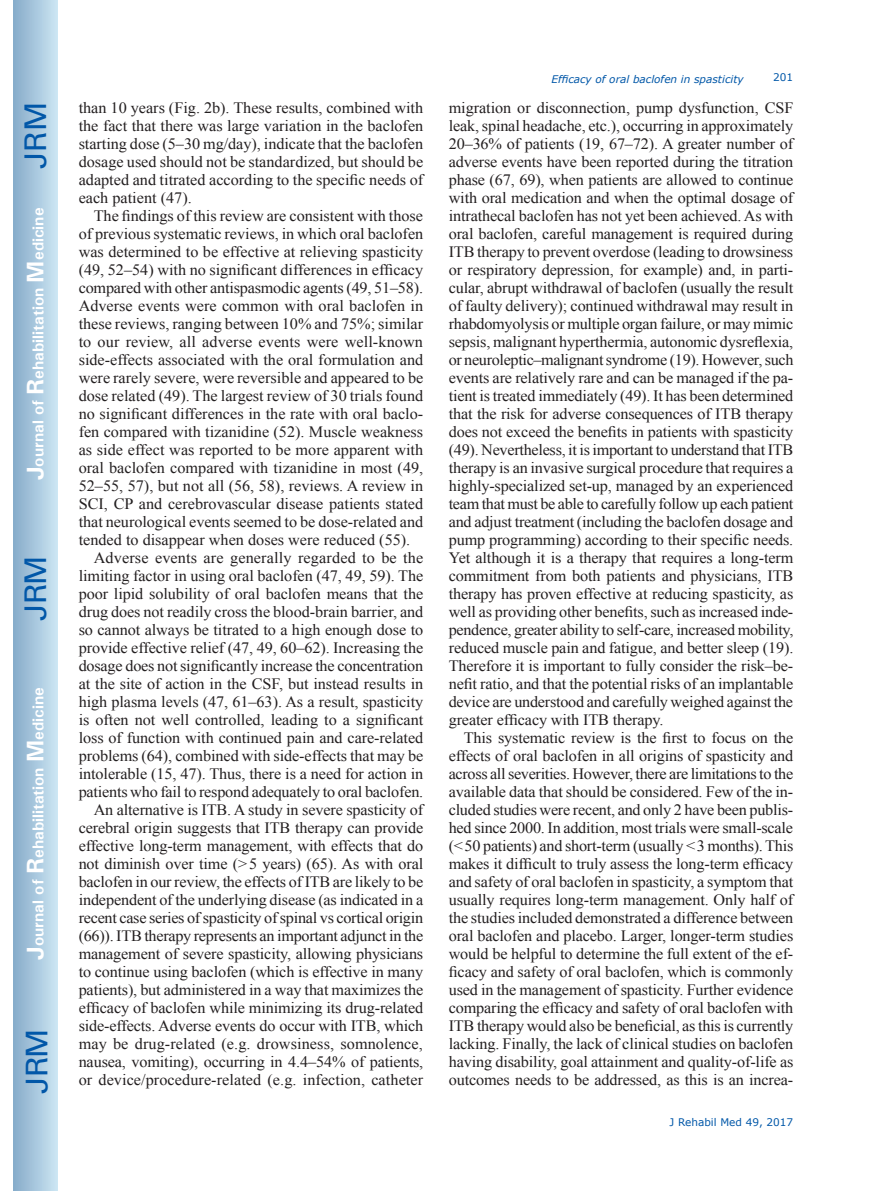
<style>
.page{position:relative;width:872px;height:1191px;background:#fff}
.page>*{position:absolute;margin:0;border:0;box-sizing:border-box;transform-origin:0 0}
.t1{font:30px "Univers";letter-spacing:-.03em;color:#0157a8}
.t2{font:15.75px/18px "Times New Roman";letter-spacing:-.005em;color:#231f20;text-align:justify}
.t3{font:700 15.75px "Univers";color:#fff}
.t4{font:italic 10.5px "Verdana";color:#0157a8}
.t5{font:10.5px "Verdana";color:#0157a8}
.s1{font-size:24px}
</style>
<div class="page">
<div style="left:14px;top:0;width:43px;height:1191px;background:linear-gradient(to right,#88acca,#cbe5f2)"></div>
<h1 class="t1" style="left:18px;top:169px;width:68px;rotate:-90deg">JRM</h1>
<p class="t3" style="left:28px;top:480px;width:274px;rotate:-90deg"><span class="s1">J</span>ournal of <span class="s1">R</span>ehabilitation <span class="s1">M</span>edicine</p>
<h1 class="t1" style="left:18px;top:620px;width:67px;rotate:-90deg">JRM</h1>
<p class="t3" style="left:28px;top:959px;width:274px;rotate:-90deg"><span class="s1">J</span>ournal of <span class="s1">R</span>ehabilitation <span class="s1">M</span>edicine</p>
<h1 class="t1" style="left:19px;top:1093px;width:67px;rotate:-90deg">JRM</h1>
<p class="t2" style="left:79px;top:98px;width:346px">than 10 years (Fig. 2b). These results, combined with the fact that there was large variation in the baclofen starting dose (5–30 mg/day), indicate that the baclofen dosage used should not be standardized, but should be adapted and titrated according to the specific needs of each patient (47).</p>
<p class="t2" style="left:94px;top:206px;width:331px">The findings of this review are consistent with those</p>
<p class="t2" style="left:79px;top:224px;width:346px">of previous systematic reviews, in which oral baclofen</p>
<p class="t2" style="left:79px;top:242px;width:346px">was determined to be effective at relieving spasticity</p>
<p class="t2" style="left:79px;top:260px;width:346px">(49, 52–54) with no significant differences in efficacy</p>
<p class="t2" style="left:79px;top:278px;width:346px">compared with other antispasmodic agents (49, 51–58).</p>
<p class="t2" style="left:79px;top:296px;width:346px">Adverse events were common with oral baclofen in</p>
<p class="t2" style="left:79px;top:314px;width:346px">these reviews, ranging between 10% and 75%; similar</p>
<p class="t2" style="left:79px;top:332px;width:346px">to our review, all adverse events were well-known</p>
<p class="t2" style="left:79px;top:350px;width:346px">side-effects associated with the oral formulation and</p>
<p class="t2" style="left:79px;top:368px;width:346px">were rarely severe, were reversible and appeared to be</p>
<p class="t2" style="left:79px;top:386px;width:346px">dose related (49). The largest review of 30 trials found</p>
<p class="t2" style="left:79px;top:404px;width:346px">no significant differences in the rate with oral baclo-</p>
<p class="t2" style="left:79px;top:422px;width:346px">fen compared with tizanidine (52). Muscle weakness</p>
<p class="t2" style="left:79px;top:440px;width:346px">as side effect was reported to be more apparent with</p>
<p class="t2" style="left:79px;top:458px;width:346px">oral baclofen compared with tizanidine in most (49,</p>
<p class="t2" style="left:79px;top:476px;width:346px">52–55, 57), but not all (56, 58), reviews. A review in</p>
<p class="t2" style="left:79px;top:494px;width:346px">SCI, CP and cerebrovascular disease patients stated</p>
<p class="t2" style="left:79px;top:512px;width:346px">that neurological events seemed to be dose-related and</p>
<p class="t2" style="left:79px;top:530px;width:333px">tended to disappear when doses were reduced (55).</p>
<p class="t2" style="left:94px;top:548px;width:331px">Adverse events are generally regarded to be the</p>
<p class="t2" style="left:79px;top:566px;width:346px">limiting factor in using oral baclofen (47, 49, 59). The</p>
<p class="t2" style="left:79px;top:584px;width:346px">poor lipid solubility of oral baclofen means that the</p>
<p class="t2" style="left:79px;top:602px;width:346px">drug does not readily cross the blood-brain barrier, and</p>
<p class="t2" style="left:79px;top:620px;width:346px">so cannot always be titrated to a high enough dose to</p>
<p class="t2" style="left:79px;top:638px;width:346px">provide effective relief (47, 49, 60–62). Increasing the</p>
<p class="t2" style="left:79px;top:656px;width:346px">dosage does not significantly increase the concentration</p>
<p class="t2" style="left:79px;top:674px;width:346px">at the site of action in the CSF, but instead results in</p>
<p class="t2" style="left:79px;top:692px;width:346px">high plasma levels (47, 61–63). As a result, spasticity</p>
<p class="t2" style="left:79px;top:710px;width:346px">is often not well controlled, leading to a significant</p>
<p class="t2" style="left:79px;top:728px;width:346px">loss of function with continued pain and care-related</p>
<p class="t2" style="left:79px;top:746px;width:346px">problems (64), combined with side-effects that may be</p>
<p class="t2" style="left:79px;top:764px;width:346px">intolerable (15, 47). Thus, there is a need for action in</p>
<p class="t2" style="left:79px;top:782px;width:346px">patients who fail to respond adequately to oral baclofen.</p>
<p class="t2" style="left:94px;top:800px;width:331px">An alternative is ITB. A study in severe spasticity of</p>
<p class="t2" style="left:79px;top:818px;width:346px">cerebral origin suggests that ITB therapy can provide</p>
<p class="t2" style="left:79px;top:836px;width:346px">effective long-term management, with effects that do</p>
<p class="t2" style="left:79px;top:854px;width:346px">not diminish over time (&gt;5 years) (65). As with oral</p>
<p class="t2" style="left:79px;top:872px;width:346px">baclofen in our review, the effects of ITB are likely to be</p>
<p class="t2" style="left:79px;top:890px;width:346px">independent of the underlying disease (as indicated in a</p>
<p class="t2" style="left:79px;top:908px;width:346px">recent case series of spasticity of spinal vs cortical origin</p>
<p class="t2" style="left:79px;top:926px;width:346px">(66)). ITB therapy represents an important adjunct in the</p>
<p class="t2" style="left:79px;top:944px;width:346px">management of severe spasticity, allowing physicians</p>
<p class="t2" style="left:79px;top:962px;width:346px">to continue using baclofen (which is effective in many</p>
<p class="t2" style="left:79px;top:980px;width:346px">patients), but administered in a way that maximizes the</p>
<p class="t2" style="left:79px;top:998px;width:346px">efficacy of baclofen while minimizing its drug-related</p>
<p class="t2" style="left:79px;top:1016px;width:346px">side-effects. Adverse events do occur with ITB, which</p>
<p class="t2" style="left:79px;top:1034px;width:346px">may be drug-related (e.g. drowsiness, somnolence,</p>
<p class="t2" style="left:79px;top:1052px;width:346px">nausea, vomiting), occurring in 4.4–54% of patients,</p>
<p class="t2" style="left:79px;top:1070px;width:346px">or device/procedure-related (e.g. infection, catheter</p>
<p class="t4" style="left:551px;top:72px;width:194px">Efficacy of oral baclofen in spasticity</p>
<p class="t5" style="left:773px;top:70px;width:22px">201</p>
<p class="t2" style="left:449px;top:98px;width:346px">migration or disconnection, pump dysfunction, CSF leak, spinal headache, etc.), occurring in approximately 20–36% of patients (19, 67–72). A greater number of adverse events have been reported during the titration phase (67, 69), when patients are allowed to continue with oral medication and when the optimal dosage of intrathecal baclofen has not yet been achieved. As with oral baclofen, careful management is required during ITB therapy to prevent overdose (leading to drowsiness or respiratory depression, for example) and, in parti&shy;cular, abrupt withdrawal of baclofen (usually the result of faulty delivery); continued withdrawal may result in rhabdomyolysis or multiple organ failure, or may mimic sepsis, malignant hyperthermia, autonomic dysreflexia, or neuroleptic–malignant syndrome (19). However, such events are relatively rare and can be managed if the pa&shy;tient is treated immediately (49). It has been determined that the risk for adverse consequences of ITB therapy does not exceed the benefits in patients with spasticity (49). Nevertheless, it is important to understand that ITB therapy is an invasive surgical procedure that requires a highly-specialized set-up, managed by an experienced team that must be able to carefully follow up each patient and adjust treatment (including the baclofen dosage and pump programming) according to their specific needs.<br>Yet although it is a therapy that requires a long-term commitment from both patients and physicians, ITB therapy has proven effective at reducing spasticity, as well as providing other benefits, such as increased inde&shy;pendence, greater ability to self-care, increased mobility, reduced muscle pain and fatigue, and better sleep (19).<br>Therefore it is important to fully consider the risk–be&shy;nefit ratio, and that the potential risks of an implantable device are understood and carefully weighed against the greater efficacy with ITB therapy.</p>
<p class="t2" style="left:449px;top:728px;width:346px;text-indent:15px">This systematic review is the first to focus on the effects of oral baclofen in all origins of spasticity and across all severities. However, there are limitations to the available data that should be considered. Few of the in&shy;cluded studies were recent, and only 2 have been publis&shy;hed since 2000. In addition, most trials were small-scale (&lt;50 patients) and short-term (usually &lt;3 months). This makes it difficult to truly assess the long-term efficacy and safety of oral baclofen in spasticity, a symptom that usually requires long-term management. Only half of the studies included demonstrated a difference between oral baclofen and placebo. Larger, longer-term studies would be helpful to determine the full extent of the ef&shy;ficacy and safety of oral baclofen, which is commonly used in the management of spasticity. Further evidence comparing the efficacy and safety of oral baclofen with ITB therapy would also be beneficial, as this is currently lacking. Finally, the lack of clinical studies on baclofen having disability, goal attainment and quality-of-life as outcomes needs to be addressed, as this is an increa-</p>
<p class="t5" style="left:669px;top:1114px;width:125px">J Rehabil Med 49, 2017</p>
</div>
